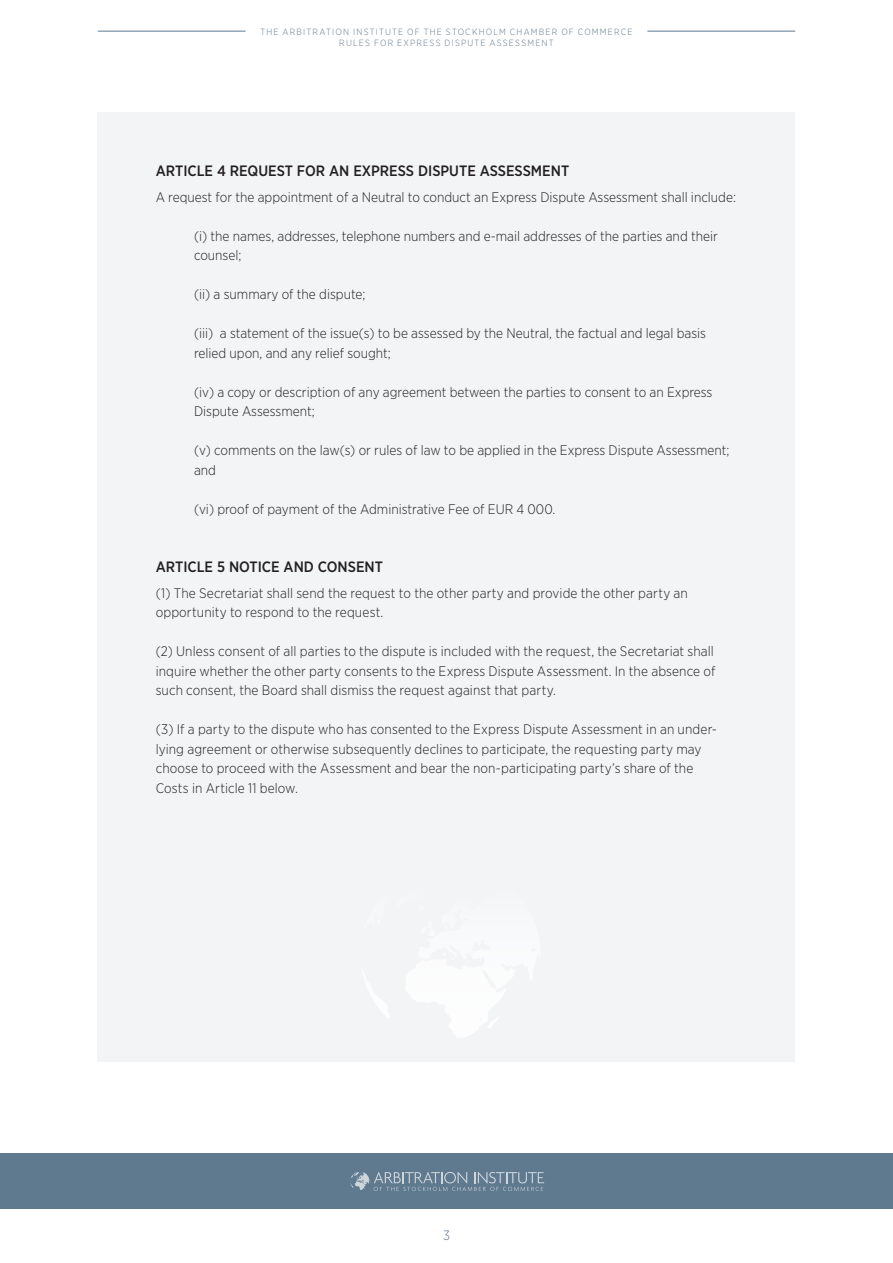
<style>
.page{position:relative;width:893px;height:1263px;background:#fff}
.page>*{position:absolute;margin:0;border:0;box-sizing:border-box;transform-origin:0 0}
.t1{font:500 15px "Gotham Narrow";color:#231f20}
.t2{font:300 13.8px/19.5px "Gotham Narrow";color:#231f20}
.t3{font:300 13.5px "Gotham Narrow";color:#5f798f}
.t4{font:300 9px/10.8px "Gotham Narrow";letter-spacing:.13em;color:#5f798f;text-align:center}
</style>
<div class="page">
<div style="left:0;top:1154px;width:893px;height:55px;background:#5f798f"></div>
<svg style="left:350px;top:1172px;width:194px;height:19px"></svg>
<div style="left:98px;top:113px;width:697px;height:949px;background:#f2f4f6"></div>
<hr style="left:98px;top:31px;width:148px;height:1px;background:#5f798f">
<hr style="left:647px;top:31px;width:148px;height:1px;background:#5f798f">
<svg style="left:376px;top:1003px;width:121px;height:35px"></svg>
<p class="t4" style="left:260px;top:26px;width:374px">THE ARBITRATION INSTITUTE OF THE STOCKHOLM CHAMBER OF COMMERCE<br>RULES FOR EXPRESS DISPUTE ASSESSMENT</p>
<p class="t1" style="left:156px;top:161px;width:415px">ARTICLE 4 REQUEST FOR AN EXPRESS DISPUTE ASSESSMENT</p>
<p class="t2" style="left:156px;top:187px;width:582px">A request for the appointment of a Neutral to conduct an Express Dispute Assessment shall include:</p>
<p class="t2" style="left:194px;top:226px;width:525px">(i) the names, addresses, telephone numbers and e-mail addresses of the parties and their counsel;</p>
<p class="t2" style="left:194px;top:284px;width:173px">(ii) a summary of the dispute;</p>
<p class="t2" style="left:194px;top:323px;width:514px">(iii) a statement of the issue(s) to be assessed by the Neutral, the factual and legal basis relied upon, and any relief sought;</p>
<p class="t2" style="left:194px;top:382px;width:520px">(iv) a copy or description of any agreement between the parties to consent to an Express<br>Dispute Assessment;</p>
<p class="t2" style="left:194px;top:440px;width:537px">(v) comments on the law(s) or rules of law to be applied in the Express Dispute Assessment; and</p>
<p class="t2" style="left:194px;top:499px;width:363px">(vi) proof of payment of the Administrative Fee of EUR 4 000.</p>
<p class="t1" style="left:156px;top:557px;width:229px">ARTICLE 5 NOTICE AND CONSENT</p>
<p class="t2" style="left:156px;top:583px;width:534px">(1) The Secretariat shall send the request to the other party and provide the other party an opportunity to respond to the request.</p>
<p class="t2" style="left:156px;top:641px;width:561px;text-align:justify">(2) Unless consent of all parties to the dispute is included with the request, the Secretariat shall inquire whether the other party consents to the Express Dispute Assessment. In the absence of such consent, the Board shall dismiss the request against that party.</p>
<p class="t2" style="left:156px;top:719px;width:563px">(3) If a party to the dispute who has consented to the Express Dispute Assessment in an under&shy;lying agreement or otherwise subsequently declines to participate, the requesting party may choose to proceed with the Assessment and bear the non-participating party’s share of the Costs in Article 11 below.</p>
<p class="t3" style="left:443px;top:1227px;width:8px">3</p>
</div>
